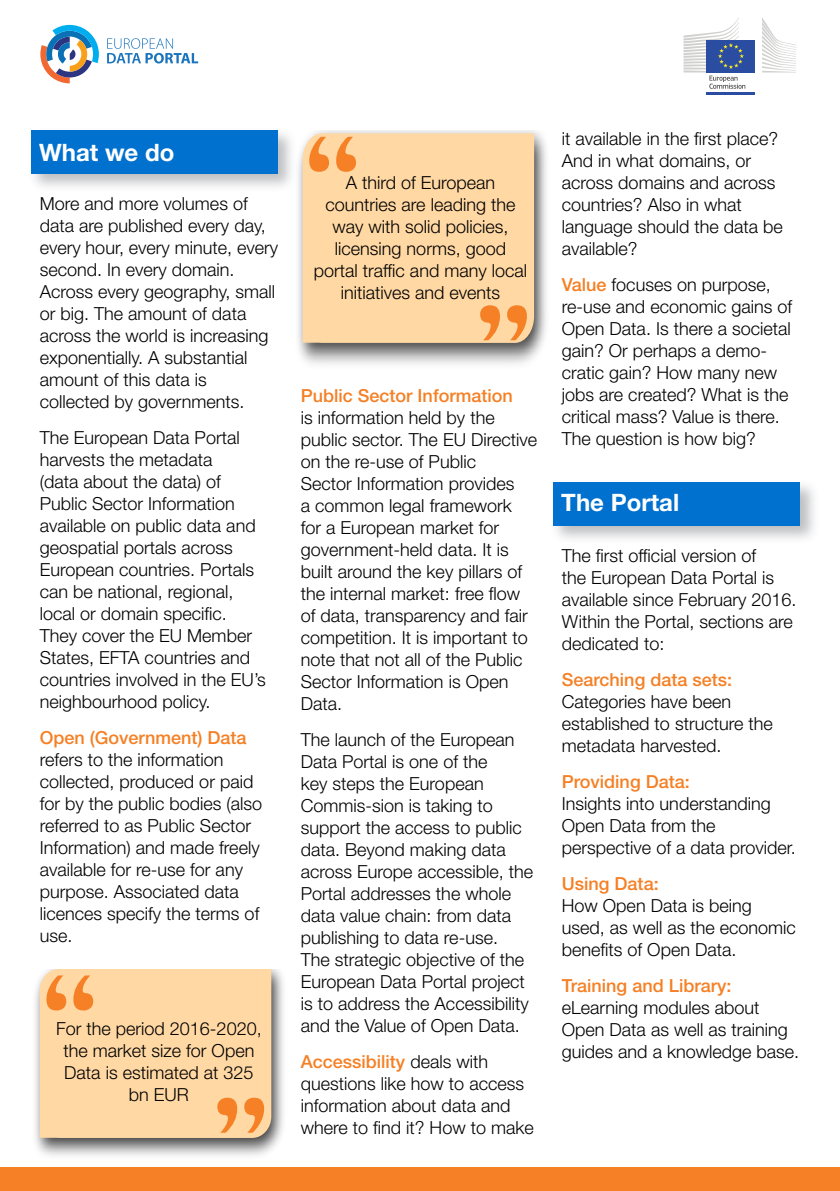
<style>
.page{position:relative;width:840px;height:1191px;background:#fff}
.page>*{position:absolute;margin:0;border:0;box-sizing:border-box;transform-origin:0 0}
.NEW{font:700 24px "Helvetica Neue";color:#fff}
.NEW-2{font:300 18px/22px "Helvetica Neue";color:#000}
.NEW-3{font:500 18px "Helvetica Neue";color:#f58025}
.s1{font-weight:500;color:#f58025}
</style>
<div class="page">
<div style="left:28px;top:127px;width:269px;height:66px;background:#a7a9ac;opacity:.75"></div>
<div style="left:31px;top:130px;width:247px;height:44px;background:#0071ce"></div>
<div style="left:549px;top:478px;width:269px;height:66px;background:#a7a9ac;opacity:.75"></div>
<div style="left:553px;top:482px;width:246px;height:43px;background:#0071ce"></div>
<div style="left:0;top:1167px;width:839px;height:24px;background:#f58025"></div>
<div style="left:706px;top:40px;width:48px;height:32px;background:#2a4da1"></div>
<hr style="left:706px;top:92px;width:48px;height:3px;background:#2a4da1">
<svg style="left:762px;top:18px;width:33px;height:54px"></svg>
<svg style="left:683px;top:18px;width:62px;height:71px"></svg>
<svg style="left:107px;top:38px;width:91px;height:25px"></svg>
<svg style="left:40px;top:25px;width:59px;height:58px"></svg>
<img style="left:35px;top:969px;width:249px;height:187px">
<div style="left:40px;top:969px;width:231px;height:169px;background:#ffd8a4"></div>
<img style="left:290px;top:130px;width:257px;height:234px">
<div style="left:302px;top:133px;width:232px;height:210px;background:#ffd8a4"></div>
<svg style="left:309px;top:137px;width:47px;height:35px;background:#f9ac64"></svg>
<svg style="left:480px;top:305px;width:46px;height:35px;background:#f9ab63"></svg>
<p class="NEW" style="left:39px;top:137px;width:137px">What we do</p>
<p class="NEW-2" style="left:40px;top:192px;width:240px">More and more volumes of data are published every day, every hour, every minute, every second. In every domain.<br>Across every geography, small or big. The amount of data across the world is increasing exponentially. A substantial amount of this data is collected by governments.</p>
<p class="NEW-2" style="left:40px;top:426px;width:227px">The European Data Portal harvests the metadata<br>(data about the data) of<br>Public Sector Information available on public data and geospatial portals across<br>European countries. Portals can be national, regional, local or domain specific.<br>They cover the EU Member<br>States, EFTA countries and countries involved in the EU’s neighbourhood policy.</p>
<p class="NEW-2" style="left:40px;top:726px;width:224px"><span class="s1">Open (Government) Data </span>refers to the information collected, produced or paid for by the public bodies (also referred to as Public Sector<br>Information) and made freely available for re-use for any purpose. Associated data licences specify the terms of use.</p>
<p class="NEW-2" style="left:56px;top:1016px;width:207px;text-align:center">For the period 2016-2020, the market size for Open<br>Data is estimated at 325 bn EUR</p>
<p class="NEW-2" style="left:313px;top:171px;width:215px;text-align:center">A third of European countries are leading the way with solid policies, licensing norms, good portal traffic and many local initiatives and events</p>
<p class="NEW-2" style="left:300px;top:384px;width:238px"><span class="s1">Public Sector Information<br></span>is information held by the public sector. The EU Directive on the re-use of Public<br>Sector Information provides<br>a common legal framework<br>for a European market for government-held data. It is built around the key pillars of the internal market: free flow of data, transparency and fair competition. It is important to note that not all of the Public<br>Sector Information is Open<br>Data.</p>
<p class="NEW-2" style="left:300px;top:728px;width:234px">The launch of the European<br>Data Portal is one of the<br>key steps the European<br>Commis-sion is taking to support the access to public data. Beyond making data across Europe accessible, the<br>Portal addresses the whole data value chain: from data publishing to data re-use.</p>
<p class="NEW-2" style="left:300px;top:948px;width:229px">The strategic objective of the<br>European Data Portal project is to address the Accessibility and the Value of Open Data.</p>
<p class="NEW-2" style="left:300px;top:1050px;width:234px"><span class="s1">Accessibility</span> deals with questions like how to access information about data and where to find it? How to make</p>
<p class="NEW-2" style="left:561px;top:127px;width:222px">it available in the first place?<br>And in what domains, or across domains and across countries? Also in what language should the data be available?</p>
<p class="NEW-2" style="left:561px;top:273px;width:232px"><span class="s1">Value</span> focuses on purpose, re-use and economic gains of<br>Open Data. Is there a societal gain? Or perhaps a demo&shy;cratic gain? How many new jobs are created? What is the critical mass? Value is there.<br>The question is how big?</p>
<p class="NEW" style="left:561px;top:487px;width:119px">The Portal</p>
<p class="NEW-2" style="left:561px;top:544px;width:236px">The first official version of<br>the European Data Portal is available since February 2016.<br>Within the Portal, sections are dedicated to:</p>
<p class="NEW-2" style="left:561px;top:668px;width:212px"><span class="s1">Searching data sets:<br></span>Categories have been established to structure the metadata harvested.</p>
<p class="NEW-3" style="left:561px;top:770px;width:129px">Providing Data:</p>
<p class="NEW-2" style="left:561px;top:792px;width:235px">Insights into understanding<br>Open Data from the perspective of a data provider.</p>
<p class="NEW-3" style="left:561px;top:872px;width:98px">Using Data:</p>
<p class="NEW-2" style="left:561px;top:894px;width:235px">How Open Data is being used, as well as the economic benefits of Open Data.</p>
<p class="NEW-3" style="left:561px;top:974px;width:171px">Training and Library:</p>
<p class="NEW-2" style="left:561px;top:996px;width:239px">eLearning modules about<br>Open Data as well as training guides and a knowledge base.</p>
</div>
